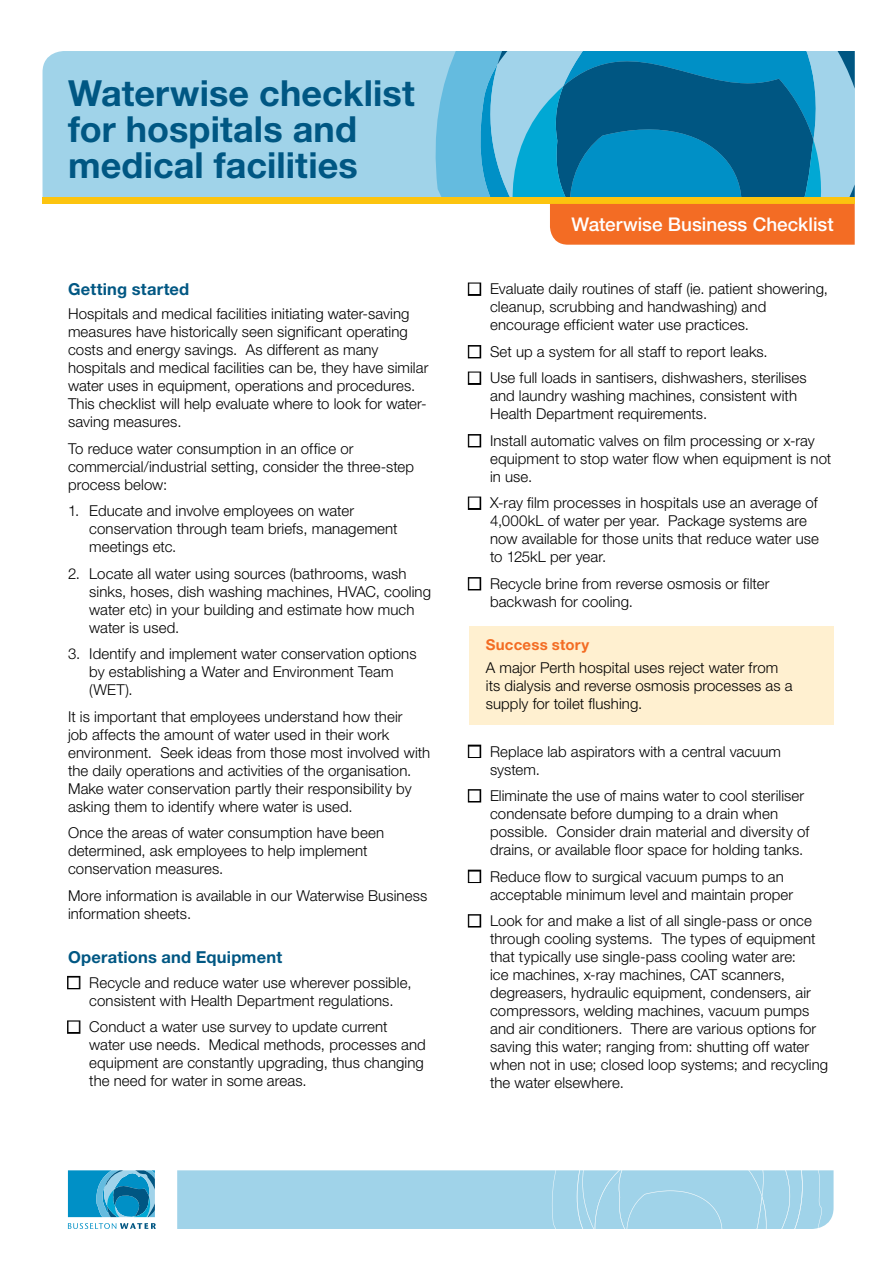
<style>
.page{position:relative;width:893px;height:1263px;background:#fff}
.page>*{position:absolute;margin:0;border:0;box-sizing:border-box;transform-origin:0 0}
.t1{font:700 36px/36px "Helvetica Neue";letter-spacing:.005em;color:#005783}
.t2{font:500 18.9px "Helvetica Neue";color:#fff}
.t3{font:700 16.5px "Helvetica Neue";letter-spacing:.01em;color:#005783}
.t4{font:300 15px/18px "Helvetica Neue";letter-spacing:.005em;color:#000}
.t5{font:700 15px "Helvetica Neue";letter-spacing:.015em;color:#f36c23}
.s1{color:#fff}
</style>
<div class="page">
<div style="left:43px;top:51px;width:382px;height:147px;background:#a0d3e9"></div>
<svg style="left:425px;top:51px;width:430px;height:147px;background:#3091b9"></svg>
<div style="left:43px;top:198px;width:812px;height:6px;background:#fcc40f"></div>
<div style="left:550px;top:204px;width:305px;height:41px;background:#f36c24"></div>
<svg style="left:68px;top:1170px;width:88px;height:59px;background:#49a8cd"></svg>
<div style="left:177px;top:1170px;width:656px;height:59px;background:#a0d3e9"></div>
<div style="left:67px;top:976px;width:13px;height:13px;border:3px solid #000"></div>
<div style="left:67px;top:1020px;width:13px;height:14px;border:3px solid #000"></div>
<div style="left:469px;top:626px;width:364px;height:40px;background:#fff0d0"></div>
<div style="left:469px;top:652px;width:364px;height:73px;background:#fff0d0"></div>
<div style="left:468px;top:282px;width:13px;height:14px;border:3px solid #000"></div>
<div style="left:468px;top:345px;width:13px;height:13px;border:3px solid #000"></div>
<div style="left:468px;top:371px;width:13px;height:14px;border:3px solid #000"></div>
<div style="left:468px;top:434px;width:13px;height:13px;border:3px solid #000"></div>
<div style="left:468px;top:497px;width:13px;height:13px;border:3px solid #000"></div>
<div style="left:468px;top:577px;width:13px;height:13px;border:3px solid #000"></div>
<div style="left:468px;top:745px;width:13px;height:13px;border:3px solid #000"></div>
<div style="left:468px;top:789px;width:13px;height:13px;border:3px solid #000"></div>
<div style="left:468px;top:870px;width:13px;height:13px;border:3px solid #000"></div>
<div style="left:468px;top:914px;width:13px;height:13px;border:3px solid #000"></div>
<h1 class="t1" style="left:68px;top:75px;width:348px">Waterwise checklist for hospitals and medical facilities</h1>
<p class="t3" style="left:68px;top:279px;width:123px">Getting started</p>
<p class="t4" style="left:68px;top:305px;width:362px">Hospitals and medical facilities initiating water-saving measures have historically seen significant operating costs and energy savings. As different as many hospitals and medical facilities can be, they have similar water uses in equipment, operations and procedures.<br>This checklist will help evaluate where to look for water&shy;saving measures.</p>
<p class="t4" style="left:68px;top:439px;width:348px">To reduce water consumption in an office or commercial/industrial setting, consider the three-step process below:</p>
<p class="t4" style="left:89px;top:502px;width:310px;text-indent:-21px">1. Educate and involve employees on water conservation through team briefs, management meetings etc.</p>
<p class="t4" style="left:89px;top:564px;width:343px;text-indent:-21px">2. Locate all water using sources (bathrooms, wash sinks, hoses, dish washing machines, HVAC, cooling water etc) in your building and estimate how much water is used.</p>
<p class="t4" style="left:89px;top:645px;width:329px;text-indent:-21px">3. Identify and implement water conservation options by establishing a Water and Environment Team (WET).</p>
<p class="t4" style="left:68px;top:707px;width:364px">It is important that employees understand how their<br>job affects the amount of water used in their work environment. Seek ideas from those most involved with the daily operations and activities of the organisation.<br>Make water conservation partly their responsibility by asking them to identify where water is used.</p>
<p class="t4" style="left:68px;top:824px;width:317px">Once the areas of water consumption have been determined, ask employees to help implement conservation measures.</p>
<p class="t4" style="left:68px;top:886px;width:361px">More information is available in our Waterwise Business information sheets.</p>
<p class="t3" style="left:68px;top:947px;width:216px">Operations and Equipment</p>
<p class="t4" style="left:68px;top:973px;width:345px;text-align:center"><span class="s1">■</span> Recycle and reduce water use wherever possible, consistent with Health Department regulations.</p>
<p class="t4" style="left:89px;top:1018px;width:338px;text-indent:-21px"><span class="s1">■</span> Conduct a water use survey to update current water use needs. Medical methods, processes and equipment are constantly upgrading, thus changing the need for water in some areas.</p>
<p class="t2" style="left:571px;top:213px;width:264px">Waterwise Business Checklist</p>
<p class="t4" style="left:490px;top:280px;width:339px;text-indent:-21px"><span class="s1">■</span> Evaluate daily routines of staff (ie. patient showering, cleanup, scrubbing and handwashing) and encourage efficient water use practices.</p>
<p class="t4" style="left:469px;top:342px;width:300px"><span class="s1">■</span> Set up a system for all staff to report leaks.</p>
<p class="t4" style="left:490px;top:369px;width:318px;text-indent:-21px"><span class="s1">■</span> Use full loads in santisers, dishwashers, sterilises and laundry washing machines, consistent with<br>Health Department requirements.</p>
<p class="t4" style="left:490px;top:431px;width:343px;text-indent:-21px"><span class="s1">■</span> Install automatic valves on film processing or x-ray equipment to stop water flow when equipment is not in use.</p>
<p class="t4" style="left:490px;top:494px;width:330px;text-indent:-21px"><span class="s1">■</span> X-ray film processes in hospitals use an average of 4,000kL of water per year. Package systems are now available for those units that reduce water use to 125kL per year.</p>
<p class="t4" style="left:490px;top:574px;width:281px;text-indent:-21px"><span class="s1">■</span> Recycle brine from reverse osmosis or filter backwash for cooling.</p>
<p class="t5" style="left:486px;top:636px;width:105px">Success story</p>
<p class="t4" style="left:486px;top:658px;width:308px">A major Perth hospital uses reject water from its dialysis and reverse osmosis processes as a supply for toilet flushing.</p>
<p class="t4" style="left:490px;top:742px;width:292px;text-indent:-21px"><span class="s1">■</span> Replace lab aspirators with a central vacuum system.</p>
<p class="t4" style="left:490px;top:786px;width:321px;text-indent:-21px"><span class="s1">■</span> Eliminate the use of mains water to cool steriliser condensate before dumping to a drain when possible. Consider drain material and diversity of drains, or available floor space for holding tanks.</p>
<p class="t4" style="left:490px;top:867px;width:305px;text-indent:-21px"><span class="s1">■</span> Reduce flow to surgical vacuum pumps to an acceptable minimum level and maintain proper</p>
<p class="t4" style="left:490px;top:911px;width:340px;text-indent:-21px"><span class="s1">■</span> Look for and make a list of all single-pass or once through cooling systems. The types of equipment that typically use single-pass cooling water are:<br>ice machines, x-ray machines, CAT scanners, degreasers, hydraulic equipment, condensers, air compressors, welding machines, vacuum pumps and air conditioners. There are various options for saving this water; ranging from: shutting off water when not in use; closed loop systems; and recycling the water elsewhere.</p>
</div>
